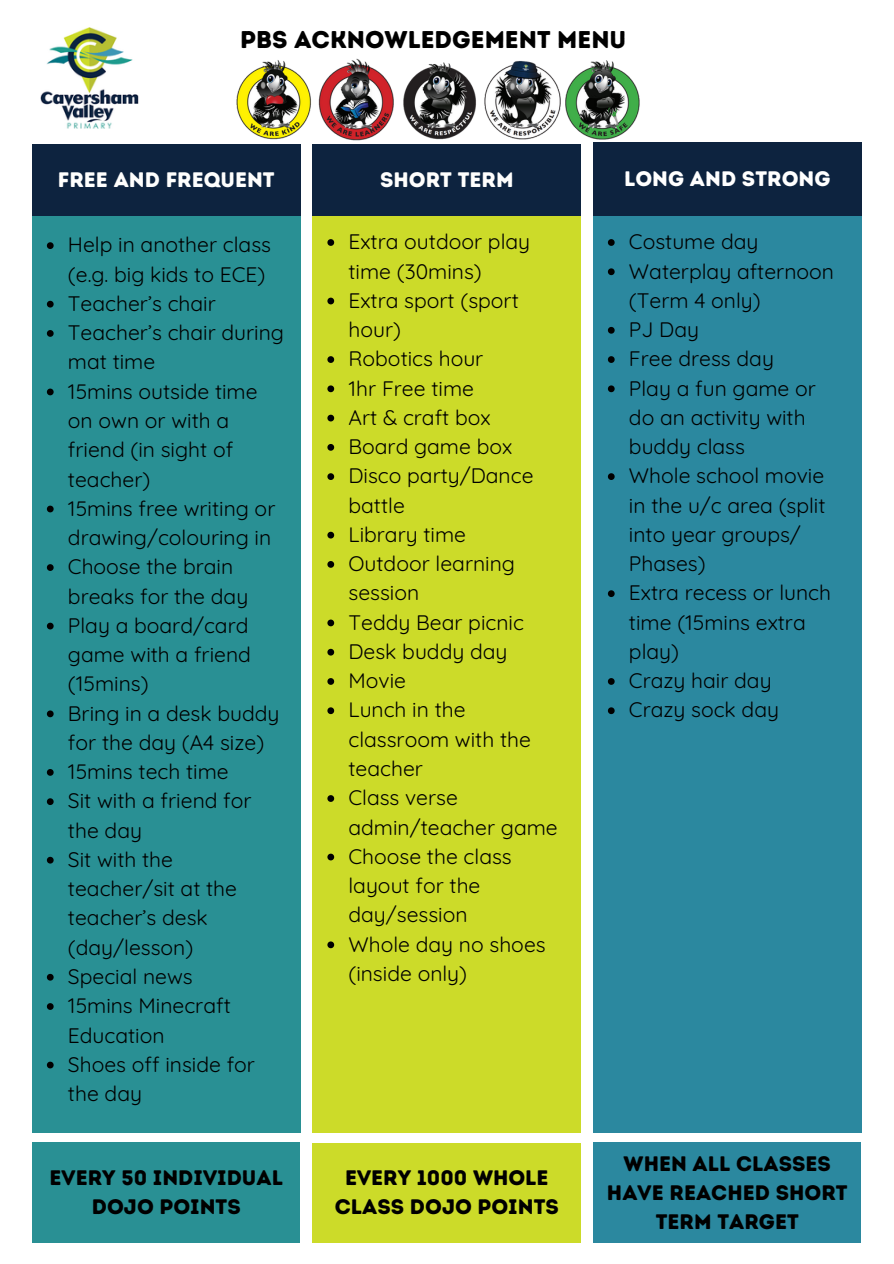
<style>
.page{position:relative;width:894px;height:1264px;background:#fff}
.page>*{position:absolute;margin:0;border:0;box-sizing:border-box;transform-origin:0 0}
.t1{font:24.15px "Intro Rust Base";color:#000}
.t2{font:21px/29.2px "Quicksand";color:#000}
.t3{font:21px/29.2px "Intro Rust Base";color:#000;text-align:center}
.t4{font:21px "Intro Rust Base";color:#fefefd}
.t5{font:21px "Intro Rust Base";color:#fff}
</style>
<div class="page">
<div style="left:32px;top:144px;width:268px;height:72px;background:#0d233f"></div>
<div style="left:313px;top:144px;width:267px;height:72px;background:#0d233f"></div>
<div style="left:593px;top:142px;width:268px;height:74px;background:#0d233f"></div>
<div style="left:32px;top:1142px;width:268px;height:100px;background:#299094"></div>
<div style="left:313px;top:1143px;width:267px;height:99px;background:#ccdb29"></div>
<div style="left:593px;top:1142px;width:268px;height:100px;background:#2b889f"></div>
<img style="left:484px;top:61px;width:77px;height:78px">
<img style="left:565px;top:61px;width:75px;height:79px">
<img style="left:403px;top:62px;width:73px;height:78px">
<img style="left:318px;top:58px;width:76px;height:83px">
<img style="left:236px;top:60px;width:75px;height:79px">
<img style="left:40px;top:27px;width:98px;height:101px">
<div style="left:32px;top:216px;width:268px;height:916px;background:#299094"></div>
<svg style="left:47px;top:242px;width:7px;height:7px"></svg>
<svg style="left:47px;top:301px;width:7px;height:6px"></svg>
<svg style="left:47px;top:330px;width:7px;height:7px"></svg>
<svg style="left:47px;top:388px;width:7px;height:7px"></svg>
<svg style="left:47px;top:505px;width:7px;height:7px"></svg>
<svg style="left:47px;top:564px;width:7px;height:7px"></svg>
<svg style="left:47px;top:622px;width:7px;height:7px"></svg>
<svg style="left:47px;top:710px;width:7px;height:7px"></svg>
<svg style="left:47px;top:769px;width:7px;height:6px"></svg>
<svg style="left:47px;top:798px;width:7px;height:7px"></svg>
<svg style="left:47px;top:856px;width:7px;height:7px"></svg>
<svg style="left:47px;top:973px;width:7px;height:7px"></svg>
<svg style="left:47px;top:1003px;width:7px;height:6px"></svg>
<svg style="left:47px;top:1061px;width:7px;height:7px"></svg>
<div style="left:313px;top:216px;width:267px;height:916px;background:#ccdb29"></div>
<svg style="left:327px;top:239px;width:7px;height:7px"></svg>
<svg style="left:327px;top:298px;width:7px;height:6px"></svg>
<svg style="left:327px;top:356px;width:7px;height:7px"></svg>
<svg style="left:327px;top:385px;width:7px;height:7px"></svg>
<svg style="left:327px;top:415px;width:7px;height:6px"></svg>
<svg style="left:327px;top:444px;width:7px;height:7px"></svg>
<svg style="left:327px;top:473px;width:7px;height:7px"></svg>
<svg style="left:327px;top:532px;width:7px;height:6px"></svg>
<svg style="left:327px;top:561px;width:7px;height:7px"></svg>
<svg style="left:327px;top:619px;width:7px;height:7px"></svg>
<svg style="left:327px;top:649px;width:7px;height:6px"></svg>
<svg style="left:327px;top:678px;width:7px;height:7px"></svg>
<svg style="left:327px;top:707px;width:7px;height:7px"></svg>
<svg style="left:327px;top:795px;width:7px;height:7px"></svg>
<svg style="left:327px;top:853px;width:7px;height:7px"></svg>
<svg style="left:327px;top:941px;width:7px;height:7px"></svg>
<div style="left:593px;top:216px;width:268px;height:916px;background:#2b889f"></div>
<svg style="left:607px;top:239px;width:7px;height:7px"></svg>
<svg style="left:607px;top:268px;width:7px;height:7px"></svg>
<svg style="left:607px;top:327px;width:7px;height:7px"></svg>
<svg style="left:607px;top:356px;width:7px;height:7px"></svg>
<svg style="left:607px;top:385px;width:7px;height:7px"></svg>
<svg style="left:607px;top:473px;width:7px;height:7px"></svg>
<svg style="left:607px;top:590px;width:7px;height:7px"></svg>
<svg style="left:607px;top:678px;width:7px;height:7px"></svg>
<svg style="left:607px;top:707px;width:7px;height:7px"></svg>
<p class="t1" style="left:240px;top:25px;width:387px">PBS ACKNOWLEDGEMENT MENU</p>
<p class="t4" style="left:58px;top:167px;width:218px">FREE AND FREQUENT</p>
<h1 class="t4" style="left:380px;top:167px;width:135px">SHORT TERM</h1>
<p class="t5" style="left:624px;top:166px;width:208px">LONG AND STRONG</p>
<p class="t2" style="left:68px;top:230px;width:204px">Help in another class (e.g. big kids to ECE)</p>
<p class="t2" style="left:68px;top:288px;width:149px">Teacher’s chair</p>
<p class="t2" style="left:68px;top:318px;width:217px">Teacher’s chair during mat time</p>
<p class="t2" style="left:68px;top:376px;width:191px">15mins outside time on own or with a friend (in sight of teacher)</p>
<p class="t2" style="left:68px;top:493px;width:209px">15mins free writing or drawing/colouring in</p>
<p class="t2" style="left:68px;top:552px;width:182px">Choose the brain breaks for the day</p>
<p class="t2" style="left:68px;top:610px;width:184px;text-align:justify">Play a board/card game with a friend (15mins)</p>
<p class="t2" style="left:68px;top:698px;width:213px">Bring in a desk buddy for the day (A4 size)</p>
<p class="t2" style="left:68px;top:756px;width:162px">15mins tech time</p>
<p class="t2" style="left:68px;top:786px;width:185px">Sit with a friend for the day</p>
<p class="t2" style="left:68px;top:844px;width:171px">Sit with the teacher/sit at the teacher’s desk (day/lesson)</p>
<p class="t2" style="left:68px;top:961px;width:126px">Special news</p>
<p class="t2" style="left:68px;top:990px;width:164px">15mins Minecraft<br>Education</p>
<p class="t2" style="left:68px;top:1049px;width:188px">Shoes off inside for the day</p>
<p class="t2" style="left:348px;top:227px;width:183px">Extra outdoor play time (30mins)</p>
<p class="t2" style="left:348px;top:285px;width:172px">Extra sport (sport hour)</p>
<p class="t2" style="left:348px;top:344px;width:136px">Robotics hour</p>
<p class="t2" style="left:348px;top:373px;width:127px">1hr Free time</p>
<p class="t2" style="left:348px;top:402px;width:144px">Art &amp; craft box</p>
<p class="t2" style="left:348px;top:431px;width:165px">Board game box</p>
<p class="t2" style="left:348px;top:461px;width:186px">Disco party/Dance battle</p>
<p class="t2" style="left:348px;top:519px;width:119px">Library time</p>
<p class="t2" style="left:348px;top:548px;width:168px">Outdoor learning session</p>
<p class="t2" style="left:348px;top:607px;width:177px">Teddy Bear picnic</p>
<p class="t2" style="left:348px;top:636px;width:160px">Desk buddy day</p>
<p class="t2" style="left:348px;top:665px;width:59px">Movie</p>
<p class="t2" style="left:348px;top:695px;width:184px">Lunch in the classroom with the teacher</p>
<p class="t2" style="left:348px;top:782px;width:211px">Class verse admin/teacher game</p>
<p class="t2" style="left:348px;top:841px;width:165px">Choose the class layout for the day/session</p>
<p class="t2" style="left:348px;top:929px;width:199px">Whole day no shoes (inside only)</p>
<p class="t3" style="left:49px;top:1163px;width:235px">EVERY 50 INDIVIDUAL<br>DOJO POINTS</p>
<p class="t3" style="left:335px;top:1162px;width:225px">EVERY 1000 WHOLE<br>CLASS DOJO POINTS</p>
<p class="t2" style="left:628px;top:227px;width:131px">Costume day</p>
<p class="t2" style="left:628px;top:256px;width:206px">Waterplay afternoon (Term 4 only)</p>
<p class="t2" style="left:628px;top:314px;width:71px">PJ Day</p>
<p class="t2" style="left:628px;top:344px;width:146px">Free dress day</p>
<p class="t2" style="left:628px;top:373px;width:188px">Play a fun game or do an activity with buddy class</p>
<p class="t2" style="left:628px;top:461px;width:198px">Whole school movie in the u/c area (split into year groups/<br>Phases)</p>
<p class="t2" style="left:628px;top:578px;width:203px">Extra recess or lunch time (15mins extra play)</p>
<p class="t2" style="left:628px;top:665px;width:144px">Crazy hair day</p>
<p class="t2" style="left:628px;top:695px;width:151px">Crazy sock day</p>
<p class="t3" style="left:606px;top:1148px;width:242px">WHEN ALL CLASSES<br>HAVE REACHED SHORT<br>TERM TARGET</p>
</div>
